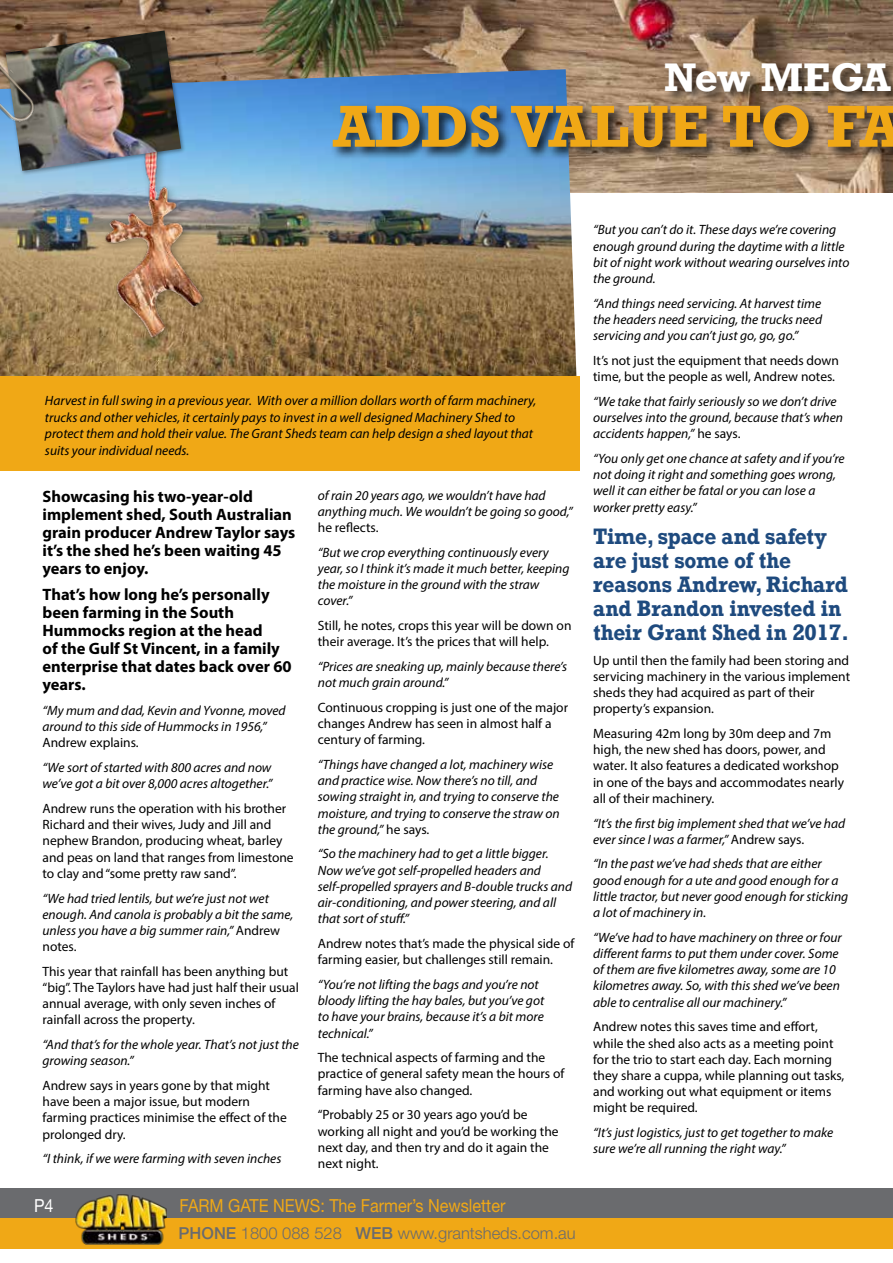
<style>
.page{position:relative;width:893px;height:1263px;background:#fff}
.page>*{position:absolute;margin:0;border:0;box-sizing:border-box;transform-origin:0 0}
.t1{font:700 55.5px "Rockwell";letter-spacing:-.02em;color:#f0a816}
.t2{font:700 37.5px "Rockwell";letter-spacing:-.035em;color:#fff}
.t3{font:700 21px/24px "Rockwell";color:#1e4a7e;scale:.93 1}
.t4{font:18px "Helvetica Neue LT Std";color:#f0a816;scale:.9 1}
.t5{font:18px "Helvetica Neue LT Std";color:#fff;scale:.9 1}
.t6{font:700 16.5px/18px "Myriad Pro";color:#000}
.t7{font:300 16.5px "Helvetica Neue LT Std";color:#6a6b6e}
.t8{font:italic 13.5px/16.2px "Myriad Pro";color:#000}
.t9{font:13.5px/16.2px "Myriad Pro";color:#000}
.s1{font-style:normal}
.s2{font-weight:500}
</style>
<div class="page">
<img style="left:0;top:0;width:893px;height:192px">
<div style="left:0;top:1210px;width:893px;height:39px;background:#f0a816"></div>
<div style="left:0;top:1188px;width:893px;height:30px;background:#6a6b6e"></div>
<img style="left:75px;top:1194px;width:92px;height:51px">
<img style="left:0;top:69px;width:577px;height:307px">
<div style="left:0;top:376px;width:580px;height:95px;background:#f0a816"></div>
<div style="left:331px;top:61px;width:562px;height:109px;background:#000;opacity:.75"></div>
<img style="left:99px;top:113px;width:160px;height:241px">
<div style="left:3px;top:28px;width:184px;height:148px;background:#000;opacity:.4"></div>
<img style="left:90px;top:30px;width:91px;height:141px">
<img style="left:0;top:17px;width:90px;height:164px">
<h2 class="t2" style="left:664px;top:53px;width:228px">New MEGA</h2>
<h1 class="t1" style="left:333px;top:91px;width:570px">ADDS VALUE TO FA</h1>
<p class="t8" style="left:45px;top:392px;width:493px">Harvest in full swing in a previous year. With over a million dollars worth of farm machinery, trucks and other vehicles, it certainly pays to invest in a well designed Machinery Shed to protect them and hold their value. The Grant Sheds team can help design a shed layout that suits your individual needs.</p>
<p class="t6" style="left:43px;top:487px;width:254px">Showcasing his two-year-old implement shed, South Australian grain producer Andrew Taylor says it’s the shed he’s been waiting 45 years to enjoy.</p>
<p class="t6" style="left:43px;top:585px;width:251px">That’s how long he’s personally been farming in the South<br>Hummocks region at the head<br>of the Gulf St Vincent, in a family enterprise that dates back over 60 years.</p>
<p class="t8" style="left:43px;top:702px;width:245px">“My mum and dad, Kevin and Yvonne, moved around to this side of Hummocks in 1956,”</p>
<p class="t9" style="left:43px;top:734px;width:98px">Andrew explains.</p>
<p class="t8" style="left:43px;top:759px;width:231px">“We sort of started with 800 acres and now we’ve got a bit over 8,000 acres altogether.”</p>
<p class="t9" style="left:43px;top:800px;width:253px">Andrew runs the operation with his brother Richard and their wives, Judy and Jill and nephew Brandon, producing wheat, barley and peas on land that ranges from limestone to clay and “some pretty raw sand”.</p>
<p class="t8" style="left:43px;top:890px;width:252px">“We had tried lentils, but we’re just not wet enough. And canola is probably a bit the same, unless you have a big summer rain,” <span class="s1">Andrew notes.</span></p>
<p class="t9" style="left:43px;top:963px;width:258px">This year that rainfall has been anything but “big”. The Taylors have had just half their usual annual average, with only seven inches of rainfall across the property.</p>
<p class="t8" style="left:43px;top:1036px;width:258px">“And that’s for the whole year. That’s not just the growing season.”</p>
<p class="t9" style="left:43px;top:1077px;width:246px">Andrew says in years gone by that might have been a major issue, but modern farming practices minimise the effect of the prolonged dry.</p>
<p class="t8" style="left:43px;top:1150px;width:240px">“I think, if we were farming with seven inches</p>
<p class="t8" style="left:318px;top:487px;width:256px">of rain 20 years ago, we wouldn’t have had anything much. We wouldn’t be going so good,”</p>
<p class="t9" style="left:318px;top:519px;width:62px">he reflects.</p>
<p class="t8" style="left:318px;top:544px;width:253px">“But we crop everything continuously every year, so I think it’s made it much better, keeping the moisture in the ground with the straw cover.”</p>
<p class="t9" style="left:318px;top:617px;width:255px">Still, he notes, crops this year will be down on their average. It’s the prices that will help.</p>
<p class="t8" style="left:318px;top:658px;width:251px">“Prices are sneaking up, mainly because there’s not much grain around.”</p>
<p class="t9" style="left:318px;top:699px;width:252px">Continuous cropping is just one of the major changes Andrew has seen in almost half a century of farming.</p>
<p class="t8" style="left:318px;top:756px;width:243px">“Things have changed a lot, machinery wise and practice wise. Now there’s no till, and sowing straight in, and trying to conserve the moisture, and trying to conserve the straw on the ground,” <span class="s1">he says.</span></p>
<p class="t8" style="left:318px;top:846px;width:256px">“So the machinery had to get a little bigger.<br>Now we’ve got self-propelled headers and self-propelled sprayers and B-double trucks and air-conditioning, and power steering, and all that sort of stuff.”</p>
<p class="t9" style="left:318px;top:935px;width:258px">Andrew notes that’s made the physical side of farming easier, but challenges still remain.</p>
<p class="t8" style="left:318px;top:976px;width:228px">“You’re not lifting the bags and you’re not bloody lifting the hay bales, but you’ve got to have your brains, because it’s a bit more technical.”</p>
<p class="t9" style="left:318px;top:1049px;width:248px">The technical aspects of farming and the practice of general safety mean the hours of farming have also changed.</p>
<p class="t9" style="left:318px;top:1106px;width:242px">“Probably 25 or 30 years ago you’d be working all night and you’d be working the next day, and then try and do it again the next night.</p>
<h3 class="t5" style="left:34px;top:1195px;width:23px">P4</h3>
<h3 class="t4" style="left:180px;top:1195px;width:364px">FARM GATE NEWS: The Farmer’s Newsletter</h3>
<p class="t7" style="left:179px;top:1222px;width:399px"><span class="s2">PHONE</span> 1800 088 528 <span class="s2">WEB</span> www.grantsheds.com.au</p>
<p class="t8" style="left:593px;top:222px;width:258px">“But you can’t do it. These days we’re covering enough ground during the daytime with a little bit of night work without wearing ourselves into the ground.</p>
<p class="t8" style="left:593px;top:295px;width:231px;text-align:justify">“And things need servicing. At harvest time the headers need servicing, the trucks need servicing and you can’t just go, go, go.”</p>
<p class="t9" style="left:593px;top:352px;width:247px">It’s not just the equipment that needs down time, but the people as well, Andrew notes.</p>
<p class="t8" style="left:593px;top:393px;width:251px">“We take that fairly seriously so we don’t drive ourselves into the ground, because that’s when accidents happen,” <span class="s1">he says.</span></p>
<p class="t8" style="left:593px;top:450px;width:253px">“You only get one chance at safety and if you’re not doing it right and something goes wrong, well it can either be fatal or you can lose a worker pretty easy.”</p>
<h3 class="t3" style="left:593px;top:524px;width:277px">Time, space and safety are just some of the reasons Andrew, Richard and Brandon invested in their Grant Shed in 2017.</h3>
<p class="t9" style="left:593px;top:652px;width:259px">Up until then the family had been storing and servicing machinery in the various implement sheds they had acquired as part of their property’s expansion.</p>
<p class="t9" style="left:593px;top:725px;width:252px">Measuring 42m long by 30m deep and 7m high, the new shed has doors, power, and water. It also features a dedicated workshop in one of the bays and accommodates nearly all of their machinery.</p>
<p class="t8" style="left:593px;top:815px;width:254px">“It’s the first big implement shed that we’ve had ever since I was a farmer,” <span class="s1">Andrew says.</span></p>
<p class="t8" style="left:593px;top:856px;width:257px">“In the past we’ve had sheds that are either good enough for a ute and good enough for a little tractor, but never good enough for sticking a lot of machinery in.</p>
<p class="t8" style="left:593px;top:929px;width:250px">“We’ve had to have machinery on three or four different farms to put them under cover. Some of them are five kilometres away, some are 10 kilometres away. So, with this shed we’ve been able to centralise all our machinery.”</p>
<p class="t9" style="left:593px;top:1018px;width:253px">Andrew notes this saves time and effort, while the shed also acts as a meeting point for the trio to start each day. Each morning they share a cuppa, while planning out tasks, and working out what equipment or items might be required.</p>
<p class="t8" style="left:593px;top:1124px;width:241px">“It’s just logistics, just to get together to make sure we’re all running the right way.”</p>
</div>
